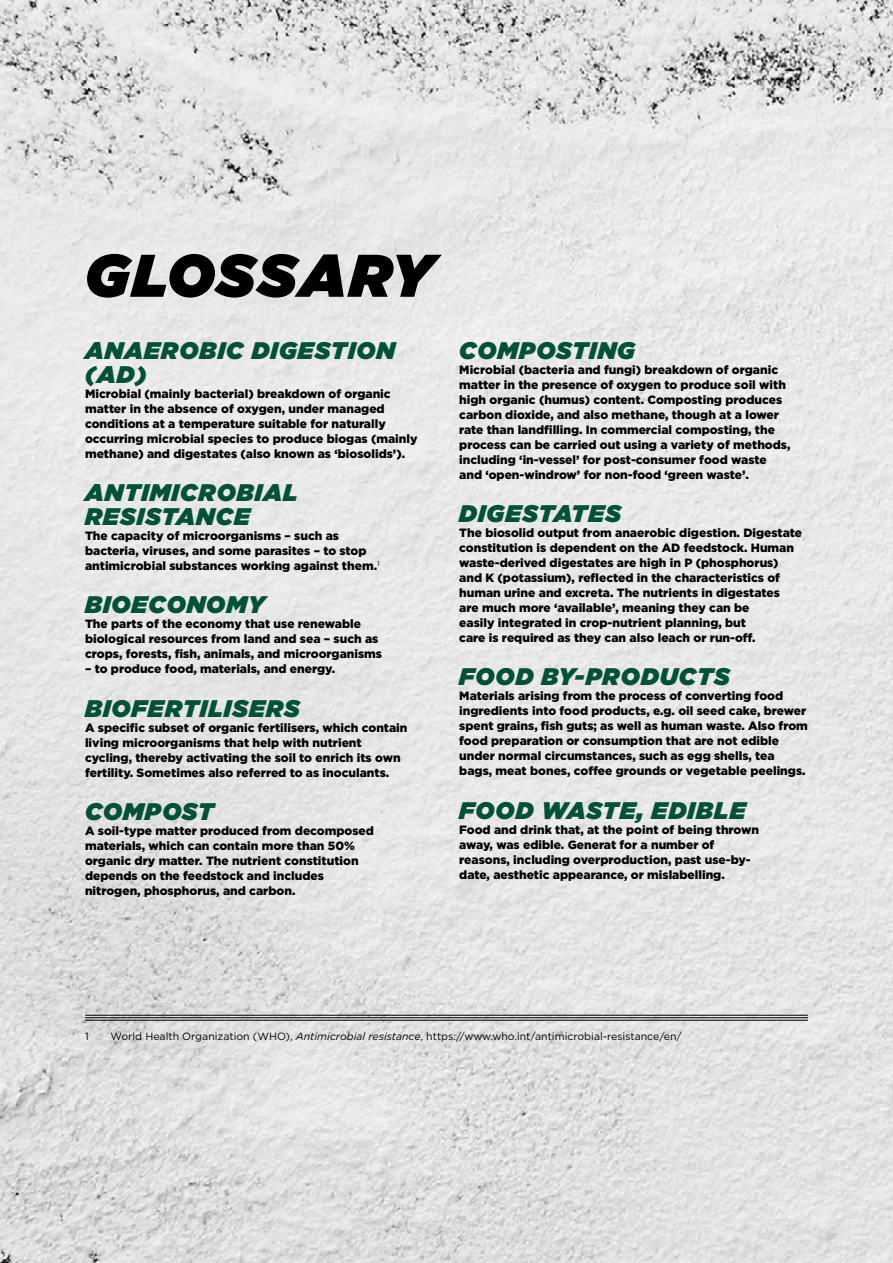
<style>
.page{position:relative;width:893px;height:1263px;background:#fff}
.page>*{position:absolute;margin:0;border:0;box-sizing:border-box;transform-origin:0 0}
.t1{font:italic 900 60px "Gotham";letter-spacing:.04em;color:#000}
.t2{font:italic 900 24px/24px "Gotham";letter-spacing:.04em;color:#015136}
.t3{font:900 12px/15px "Gotham";color:#000}
.t4{font:10.5px "Gotham";color:#000}
.s1{font-style:italic}
</style>
<div class="page">
<img style="left:0;top:0;width:893px;height:1263px">
<hr style="left:85px;top:1015px;width:723px;height:1px;background:#000">
<hr style="left:85px;top:1017px;width:723px;height:1px;background:#000">
<hr style="left:85px;top:1020px;width:723px;height:1px;background:#000">
<h1 class="t1" style="left:85px;top:232px;width:350px">GLOSSARY</h1>
<h2 class="t2" style="left:85px;top:338px;width:312px">ANAEROBIC DIGESTION (AD)</h2>
<p class="t3" style="left:85px;top:386px;width:334px">Microbial (mainly bacterial) breakdown of organic matter in the absence of oxygen, under managed conditions at a temperature suitable for naturally occurring microbial species to produce biogas (mainly methane) and digestates (also known as ‘biosolids’).</p>
<h2 class="t2" style="left:85px;top:480px;width:214px">ANTIMICROBIAL<br>RESISTANCE</h2>
<p class="t3" style="left:85px;top:528px;width:296px">The capacity of microorganisms – such as bacteria, viruses, and some parasites – to stop antimicrobial substances working against them.<sup>1</sup></p>
<h2 class="t2" style="left:85px;top:592px;width:181px">BIOECONOMY</h2>
<p class="t3" style="left:85px;top:616px;width:299px">The parts of the economy that use renewable biological resources from land and sea – such as crops, forests, fish, animals, and microorganisms</p>
<p class="t3" style="left:85px;top:661px;width:252px">– to produce food, materials, and energy.</p>
<h2 class="t2" style="left:85px;top:696px;width:216px">BIOFERTILISERS</h2>
<p class="t3" style="left:85px;top:720px;width:324px">A specific subset of organic fertilisers, which contain living microorganisms that help with nutrient cycling, thereby activating the soil to enrich its own fertility. Sometimes also referred to as inoculants.</p>
<h2 class="t2" style="left:85px;top:799px;width:130px">COMPOST</h2>
<p class="t3" style="left:85px;top:823px;width:290px">A soil-type matter produced from decomposed materials, which can contain more than 50% organic dry matter. The nutrient constitution depends on the feedstock and includes nitrogen, phosphorus, and carbon.</p>
<h2 class="t2" style="left:459px;top:338px;width:177px">COMPOSTING</h2>
<p class="t3" style="left:459px;top:362px;width:333px">Microbial (bacteria and fungi) breakdown of organic matter in the presence of oxygen to produce soil with high organic (humus) content. Composting produces carbon dioxide, and also methane, though at a lower rate than landfilling. In commercial composting, the process can be carried out using a variety of methods, including ‘in-vessel’ for post-consumer food waste and ‘open-windrow’ for non-food ‘green waste’.</p>
<h2 class="t2" style="left:459px;top:501px;width:163px">DIGESTATES</h2>
<p class="t3" style="left:459px;top:525px;width:344px">The biosolid output from anaerobic digestion. Digestate constitution is dependent on the AD feedstock. Human waste-derived digestates are high in P (phosphorus) and K (potassium), reflected in the characteristics of human urine and excreta. The nutrients in digestates are much more ‘available’, meaning they can be<br>easily integrated in crop-nutrient planning, but<br>care is required as they can also leach or run-off.</p>
<h2 class="t2" style="left:459px;top:664px;width:272px">FOOD BY-PRODUCTS</h2>
<p class="t3" style="left:459px;top:688px;width:350px">Materials arising from the process of converting food ingredients into food products, e.g. oil seed cake, brewer spent grains, fish guts; as well as human waste. Also from food preparation or consumption that are not edible under normal circumstances, such as egg shells, tea bags, meat bones, coffee grounds or vegetable peelings.</p>
<h2 class="t2" style="left:459px;top:798px;width:288px">FOOD WASTE, EDIBLE</h2>
<p class="t3" style="left:459px;top:822px;width:301px">Food and drink that, at the point of being thrown away, was edible. Generat for a number of reasons, including overproduction, past use-by&shy;date, aesthetic appearance, or mislabelling.</p>
<p class="t4" style="left:85px;top:1029px;width:5px">1</p>
<p class="t4" style="left:111px;top:1029px;width:573px">World Health Organization (WHO), <span class="s1">Antimicrobial resistance</span>, https://www.who.int/antimicrobial-resistance/en/</p>
</div>
